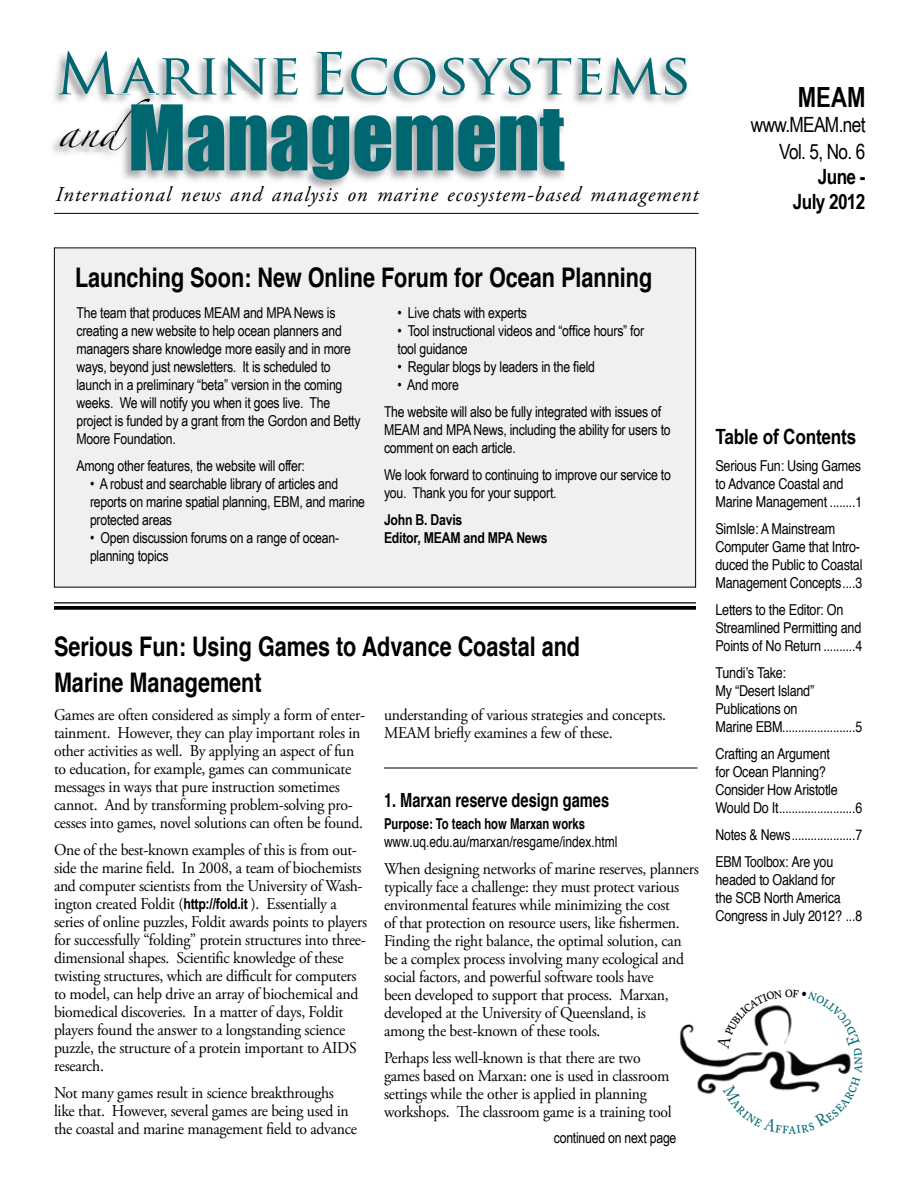
<style>
.page{position:relative;width:918px;height:1188px;background:#fff}
.page>*{position:absolute;margin:0;border:0;box-sizing:border-box;transform-origin:0 0}
.t1{font:83.4px "Impact";color:#006771}
.t2{font:56.4px "Trajan Pro";color:#006771;scale:1.06 1}
.t3{font:28.2px "Zapfino";color:#000;scale:1.06 1}
.t4{font:700 27.75px "Arial Narrow";color:#000}
.t5{font:700 27px/36px "Helvetica";color:#000;scale:.8 1}
.t6{font:italic 21px "Adobe Garamond Pro";letter-spacing:.05em;color:#000}
.t7{font:21px/27px "Arial Narrow";letter-spacing:-.03em;color:#000;text-align:right}
.t8{font:700 21px "Arial Narrow";letter-spacing:-.01em;color:#000}
.t9{font:700 21px/25.2px "Arial Narrow";letter-spacing:-.03em;color:#000;text-align:right}
.t10{font:700 19.5px "Helvetica";color:#000;scale:.75 1}
.t11{font:16.5px/18px "Adobe Garamond Pro";letter-spacing:-.02em;color:#000;scale:.95 1}
.t12{font:15px/18px "Arial Narrow";letter-spacing:-.015em;color:#000}
.t13{font:15px/18px "Helvetica";letter-spacing:-.02em;color:#000;scale:.84 1}
.t14{font:15px/27px "Helvetica";letter-spacing:-.02em;color:#000;scale:.82 1}
.t15{font:15px "Helvetica";color:#000;scale:.8 1}
.t16{font:700 15px/18px "Arial Narrow";letter-spacing:-.015em;color:#000}
.t17{font:700 15px "Helvetica";color:#000;scale:.75 1}
.s1{font-family:"Arial Narrow";font-weight:700;font-size:15px}
</style>
<div class="page">
<div style="left:54px;top:248px;width:642px;height:339px;background:#f0f0f0"></div>
<img style="left:54px;top:53px;width:632px;height:51px">
<img style="left:59px;top:53px;width:238px;height:41px">
<img style="left:317px;top:52px;width:370px;height:43px">
<img style="left:54px;top:94px;width:60px;height:10px">
<img style="left:59px;top:94px;width:55px;height:1px">
<img style="left:60px;top:98px;width:54px;height:53px">
<img style="left:155px;top:91px;width:414px;height:98px">
<img style="left:115px;top:91px;width:182px;height:4px">
<img style="left:317px;top:91px;width:252px;height:4px">
<img style="left:318px;top:91px;width:244px;height:4px">
<img style="left:114px;top:94px;width:41px;height:88px">
<img style="left:115px;top:123px;width:12px;height:27px">
<img style="left:122px;top:99px;width:28px;height:24px">
<hr style="left:54px;top:213px;width:645px;height:1px;background:#000">
<img style="left:680px;top:1023px;width:37px;height:71px">
<hr style="left:54px;top:602px;width:642px;height:2px;background:#000">
<svg style="left:54px;top:606px;width:642px;height:4px;background:#101010"></svg>
<hr style="left:384px;top:768px;width:314px;height:1px;background:#000">
<svg style="left:717px;top:1005px;width:134px;height:88px"></svg>
<h2 class="t2" style="left:56px;top:38px;width:602px">Marine Ecosystems</h2>
<h3 class="t3" style="left:58px;top:120px;width:88px">and</h3>
<h1 class="t1" style="left:128px;top:73px;width:438px">Management</h1>
<p class="t6" style="left:56px;top:182px;width:644px">International news and analysis on marine ecosystem-based management</p>
<h3 class="t4" style="left:798px;top:76px;width:69px">MEAM</h3>
<p class="t7" style="left:751px;top:110px;width:116px">www.MEAM.net<br>Vol. 5, No. 6</p>
<p class="t9" style="left:793px;top:163px;width:74px">June -<br>July 2012</p>
<h3 class="t5" style="left:75px;top:260px;width:723px">Launching Soon: New Online Forum for Ocean Planning</h3>
<p class="t12" style="left:76px;top:304px;width:286px">The team that produces MEAM and MPA News is creating a new website to help ocean planners and managers share knowledge more easily and in more ways, beyond just newsletters. It is scheduled to launch in a preliminary “beta” version in the coming weeks. We will notify you when it goes live. The project is funded by a grant from the Gordon and Betty Moore Foundation.</p>
<p class="t12" style="left:76px;top:457px;width:230px">Among other features, the website will offer:</p>
<p class="t12" style="left:90px;top:475px;width:277px">• A robust and searchable library of articles and reports on marine spatial planning, EBM, and marine protected areas</p>
<p class="t12" style="left:90px;top:529px;width:251px">• Open discussion forums on a range of ocean&shy;planning topics</p>
<p class="t12" style="left:398px;top:304px;width:131px">• Live chats with experts</p>
<p class="t12" style="left:398px;top:322px;width:248px">• Tool instructional videos and “office hours” for tool guidance</p>
<p class="t12" style="left:398px;top:358px;width:199px">• Regular blogs by leaders in the field</p>
<p class="t12" style="left:384px;top:371px;width:279px;line-height:27px;text-indent:14px">• And more<br>The website will also be fully integrated with issues of</p>
<p class="t12" style="left:384px;top:421px;width:288px">MEAM and MPA News, including the ability for users to comment on each article.</p>
<p class="t12" style="left:384px;top:466px;width:288px">We look forward to continuing to improve our service to you. Thank you for your support.</p>
<p class="t16" style="left:384px;top:510px;width:165px">John B. Davis<br>Editor, MEAM and MPA News</p>
<h3 class="t5" style="left:54px;top:629px;width:659px">Serious Fun: Using Games to Advance Coastal and<br>Marine Management</h3>
<p class="t11" style="left:54px;top:706px;width:329px">Games are often considered as simply a form of enter&shy;tainment. However, they can play important roles in other activities as well. By applying an aspect of fun to education, for example, games can communicate messages in ways that pure instruction sometimes cannot. And by transforming problem-solving pro&shy;cesses into games, novel solutions can often be found.</p>
<p class="t11" style="left:54px;top:841px;width:331px">One of the best-known examples of this is from out&shy;side the marine field. In 2008, a team of biochemists and computer scientists from the University of Wash&shy;ington created Foldit (<span class="s1">http://fold.it</span> ). Essentially a series of online puzzles, Foldit awards points to players for successfully “folding” protein structures into three&shy;dimensional shapes. Scientific knowledge of these twisting structures, which are difficult for computers to model, can help drive an array of biochemical and biomedical discoveries. In a matter of days, Foldit players found the answer to a longstanding science puzzle, the structure of a protein important to AIDS research.</p>
<p class="t11" style="left:54px;top:1084px;width:320px">Not many games result in science breakthroughs like that. However, several games are being used in the coastal and marine management field to advance</p>
<p class="t11" style="left:384px;top:706px;width:298px">understanding of various strategies and concepts.<br>MEAM briefly examines a few of these.</p>
<p class="t10" style="left:384px;top:784px;width:302px">1. Marxan reserve design games</p>
<p class="t17" style="left:384px;top:812px;width:270px">Purpose: To teach how Marxan works</p>
<p class="t15" style="left:384px;top:831px;width:293px">www.uq.edu.au/marxan/resgame/index.html</p>
<p class="t11" style="left:384px;top:861px;width:333px">When designing networks of marine reserves, planners typically face a challenge: they must protect various environmental features while minimizing the cost<br>of that protection on resource users, like fishermen.<br>Finding the right balance, the optimal solution, can be a complex process involving many ecological and social factors, and powerful software tools have<br>been developed to support that process. Marxan, developed at the University of Queensland, is<br>among the best-known of these tools.</p>
<p class="t11" style="left:384px;top:1050px;width:304px">Perhaps less well-known is that there are two games based on Marxan: one is used in classroom settings while the other is applied in planning workshops. The classroom game is a training tool</p>
<p class="t12" style="left:554px;top:1129px;width:124px">continued on next page</p>
<p class="t8" style="left:716px;top:421px;width:142px">Table of Contents</p>
<p class="t13" style="left:716px;top:457px;width:176px">Serious Fun: Using Games to Advance Coastal and<br>Marine Management ........1</p>
<p class="t13" style="left:716px;top:520px;width:177px">SimIsle: A Mainstream<br>Computer Game that Intro&shy;duced the Public to Coastal<br>Management Concepts....3</p>
<p class="t13" style="left:716px;top:601px;width:176px">Letters to the Editor: On<br>Streamlined Permitting and<br>Points of No Return ..........4</p>
<p class="t13" style="left:716px;top:664px;width:176px">Tundi’s Take:<br>My “Desert Island”<br>Publications on<br>Marine EBM.......................5</p>
<p class="t13" style="left:716px;top:745px;width:176px">Crafting an Argument<br>for Ocean Planning?<br>Consider How Aristotle<br>Would Do It........................6</p>
<p class="t14" style="left:715px;top:822px;width:181px">Notes &amp; News....................7<br>EBM Toolbox: Are you</p>
<p class="t13" style="left:715px;top:871px;width:176px">headed to Oakland for<br>the SCB North America<br>Congress in July 2012? ...8</p>
</div>
